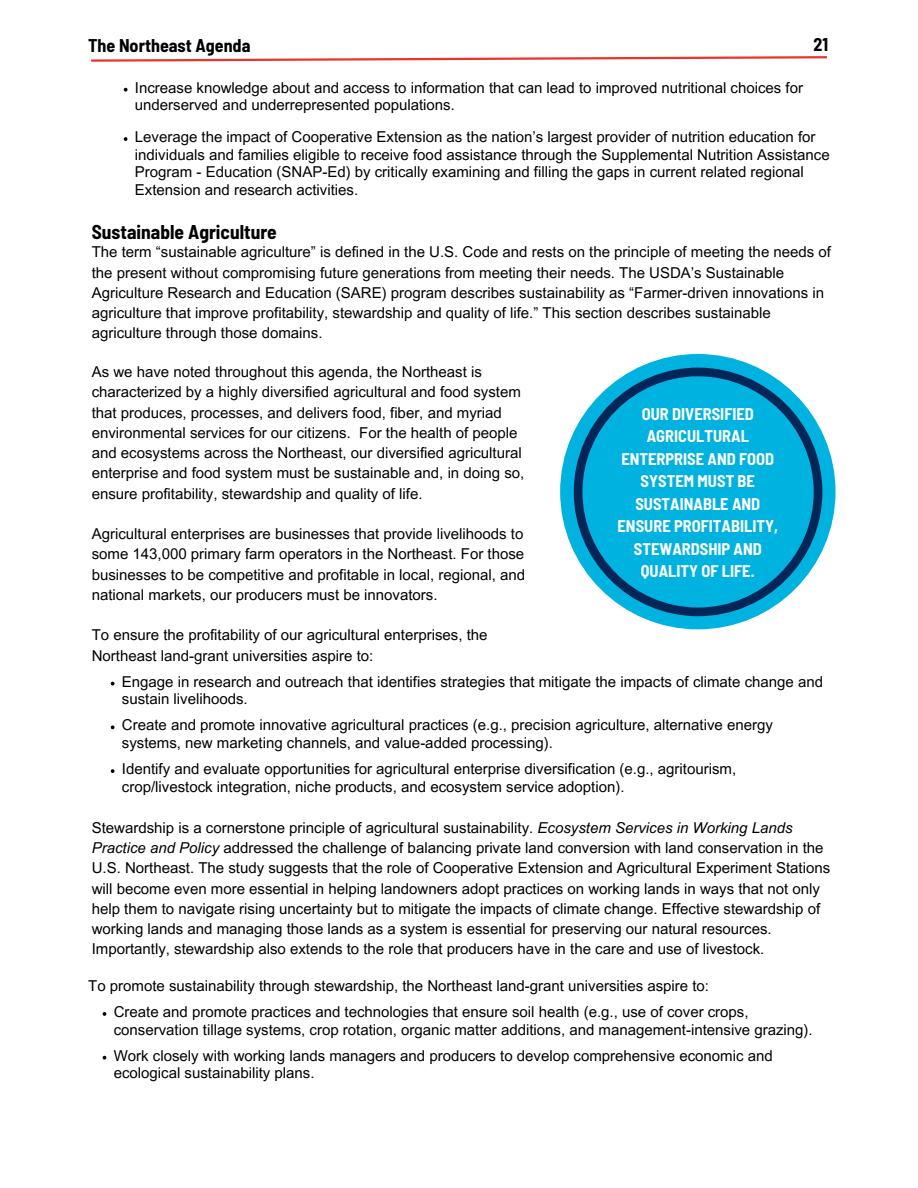
<style>
.page{position:relative;width:918px;height:1188px;background:#fff}
.page>*{position:absolute;margin:0;border:0;box-sizing:border-box;transform-origin:0 0}
.t1{font:700 semi-condensed 19.5px "Barlow";color:#000}
.t2{font:700 semi-condensed 18px "Barlow";color:#000}
.t3{font:700 semi-condensed 16.5px/22.5px "Barlow";color:#fff;text-align:center}
.t4{font:15px/20.2px "Arial MT Pro";color:#000}
.s1{font-style:italic}
</style>
<div class="page">
<svg style="left:124px;top:88px;width:4px;height:4px"></svg>
<svg style="left:124px;top:137px;width:4px;height:4px"></svg>
<svg style="left:111px;top:682px;width:4px;height:3px"></svg>
<svg style="left:111px;top:725px;width:4px;height:4px"></svg>
<svg style="left:111px;top:769px;width:4px;height:4px"></svg>
<div style="left:560px;top:354px;width:276px;height:275px;background:#00b2e0;border-radius:50%"></div>
<svg style="left:574px;top:368px;width:248px;height:248px"></svg>
<svg style="left:91px;top:56px;width:736px;height:6px"></svg>
<svg style="left:103px;top:1012px;width:3px;height:4px"></svg>
<svg style="left:103px;top:1056px;width:3px;height:4px"></svg>
<p class="t2" style="left:88px;top:34px;width:164px">The Northeast Agenda</p>
<p class="t2" style="left:814px;top:33px;width:16px">21</p>
<p class="t4" style="left:135px;top:81px;width:670px;line-height:17.5px">Increase knowledge about and access to information that can lead to improved nutritional choices for underserved and underrepresented populations.</p>
<p class="t4" style="left:135px;top:130px;width:696px;line-height:17.5px">Leverage the impact of Cooperative Extension as the nation’s largest provider of nutrition education for individuals and families eligible to receive food assistance through the Supplemental Nutrition Assistance Program - Education (SNAP-Ed) by critically examining and filling the gaps in current related regional Extension and research activities.</p>
<p class="t1" style="left:92px;top:219px;width:187px">Sustainable Agriculture</p>
<p class="t4" style="left:92px;top:244px;width:741px">The term “sustainable agriculture” is defined in the U.S. Code and rests on the principle of meeting the needs of the present without compromising future generations from meeting their needs. The USDA’s Sustainable Agriculture Research and Education (SARE) program describes sustainability as “Farmer-driven innovations in agriculture that improve profitability, stewardship and quality of life.” This section describes sustainable agriculture through those domains.</p>
<p class="t4" style="left:92px;top:364px;width:434px">As we have noted throughout this agenda, the Northeast is characterized by a highly diversified agricultural and food system that produces, processes, and delivers food, fiber, and myriad environmental services for our citizens. For the health of people and ecosystems across the Northeast, our diversified agricultural enterprise and food system must be sustainable and, in doing so, ensure profitability, stewardship and quality of life.</p>
<p class="t4" style="left:92px;top:526px;width:435px;text-align:justify">Agricultural enterprises are businesses that provide livelihoods to some 143,000 primary farm operators in the Northeast. For those businesses to be competitive and profitable in local, regional, and national markets, our producers must be innovators.</p>
<p class="t4" style="left:92px;top:627px;width:397px">To ensure the profitability of our agricultural enterprises, the<br>Northeast land-grant universities aspire to:</p>
<p class="t3" style="left:618px;top:402px;width:162px">OUR DIVERSIFIED<br>AGRICULTURAL<br>ENTERPRISE AND FOOD<br>SYSTEM MUST BE<br>SUSTAINABLE AND<br>ENSURE PROFITABILITY,<br>STEWARDSHIP AND<br>QUALITY OF LIFE.</p>
<p class="t4" style="left:122px;top:675px;width:703px;line-height:17.5px">Engage in research and outreach that identifies strategies that mitigate the impacts of climate change and sustain livelihoods.</p>
<p class="t4" style="left:122px;top:718px;width:653px;line-height:17.5px">Create and promote innovative agricultural practices (e.g., precision agriculture, alternative energy systems, new marketing channels, and value-added processing).</p>
<p class="t4" style="left:122px;top:762px;width:616px;line-height:17.5px">Identify and evaluate opportunities for agricultural enterprise diversification (e.g., agritourism, crop/livestock integration, niche products, and ecosystem service adoption).</p>
<p class="t4" style="left:92px;top:819px;width:740px">Stewardship is a cornerstone principle of agricultural sustainability. <span class="s1">Ecosystem Services in Working Lands Practice and Policy</span> addressed the challenge of balancing private land conversion with land conservation in the U.S. Northeast. The study suggests that the role of Cooperative Extension and Agricultural Experiment Stations will become even more essential in helping landowners adopt practices on working lands in ways that not only help them to navigate rising uncertainty but to mitigate the impacts of climate change. Effective stewardship of working lands and managing those lands as a system is essential for preserving our natural resources.<br>Importantly, stewardship also extends to the role that producers have in the care and use of livestock.</p>
<p class="t4" style="left:88px;top:978px;width:622px">To promote sustainability through stewardship, the Northeast land-grant universities aspire to:</p>
<p class="t4" style="left:114px;top:1005px;width:700px;line-height:17.5px">Create and promote practices and technologies that ensure soil health (e.g., use of cover crops, conservation tillage systems, crop rotation, organic matter additions, and management-intensive grazing).</p>
<p class="t4" style="left:114px;top:1049px;width:660px;line-height:17.5px">Work closely with working lands managers and producers to develop comprehensive economic and ecological sustainability plans.</p>
</div>
